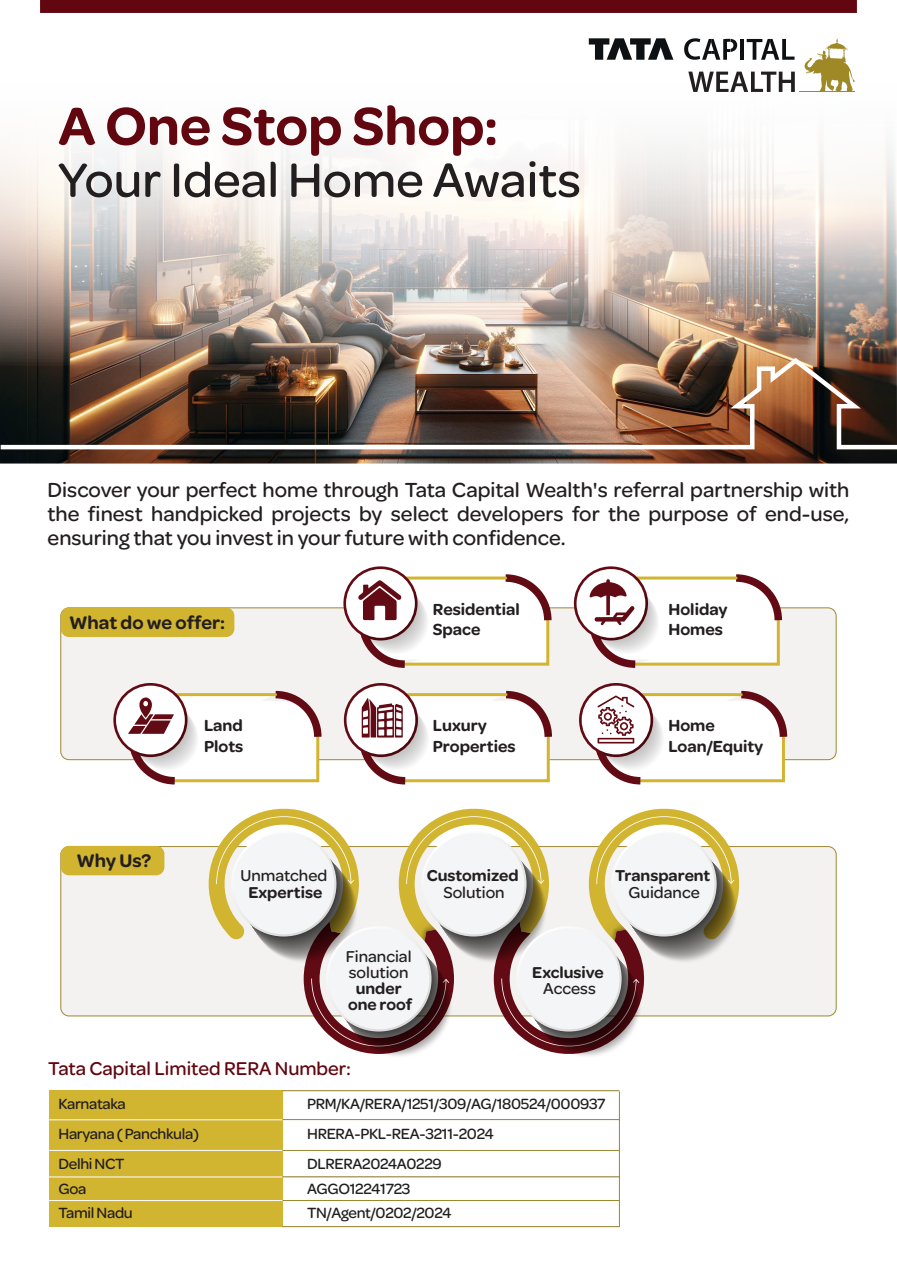
<style>
.page{position:relative;width:897px;height:1264px;background:#fff}
.page>*{position:absolute;margin:0;border:0;box-sizing:border-box;transform-origin:0 0}
.t1{font:600 56.7px "Omnes";color:#62060f}
.t2{font:500 51px "Omnes";color:#231f20}
.t3{font:500 21.75px/24px "Omnes";color:#231f20;text-align:justify}
.t4{font:500 19.8px "Omnes";color:#62060f}
.t5{font:600 19.5px "Omnes";letter-spacing:-.005em;color:#231f20}
.t6{font:600 17.1px/20.5px "Omnes";color:#231f20}
.t7{font:600 16.8px/16px "Omnes";color:#231f20;text-align:center}
.t8{font:500 16.8px/16px "Omnes";color:#231f20}
.t9{font:500 15.75px "Omnes";letter-spacing:-.02em;color:#211e1e}
.t10{font:500 15.75px/30.2px "Omnes";letter-spacing:-.02em;color:#231f20}
</style>
<div class="page">
<div style="left:49px;top:1090px;width:233px;height:137px;background:#d1b430"></div>
<hr style="left:282px;top:1150px;width:337px;height:1px;background:#9d8831">
<hr style="left:282px;top:1119px;width:337px;height:1px;background:#9d8831">
<hr style="left:282px;top:1090px;width:337px;height:1px;background:#9d8831">
<hr style="left:619px;top:1091px;width:1px;height:135px;background:#9d8831">
<hr style="left:282px;top:1176px;width:337px;height:1px;background:#9d8831">
<hr style="left:282px;top:1200px;width:337px;height:1px;background:#9d8831">
<hr style="left:282px;top:1226px;width:337px;height:1px;background:#9d8831">
<img style="left:0;top:451px;width:896px;height:12px">
<svg style="left:0;top:0;width:896px;height:355px"></svg>
<svg style="left:40px;top:0;width:816px;height:13px;background:#62060f"></svg>
<div style="left:61px;top:846px;width:775px;height:170px;background:#f3f2f0;border-radius:8px"></div>
<div style="left:61px;top:846px;width:103px;height:29px;background:#d1b430;border-radius:8px"></div>
<svg style="left:201px;top:808px;width:545px;height:248px"></svg>
<div style="left:613px;top:833px;width:101px;height:101px;background:#f4f5f6;border-radius:50%"></div>
<div style="left:61px;top:608px;width:775px;height:151px;background:#f3f2f0;border-radius:8px"></div>
<div style="left:61px;top:607px;width:173px;height:30px;background:#d1b430;border-radius:8px"></div>
<svg style="left:343px;top:566px;width:74px;height:74px"></svg>
<div style="left:346px;top:569px;width:69px;height:69px;background:#fff;border-radius:50%"></div>
<svg style="left:355px;top:570px;width:200px;height:98px"></svg>
<svg style="left:574px;top:566px;width:74px;height:74px"></svg>
<div style="left:576px;top:569px;width:69px;height:69px;background:#fff;border-radius:50%"></div>
<svg style="left:585px;top:570px;width:200px;height:98px"></svg>
<svg style="left:113px;top:683px;width:74px;height:74px"></svg>
<div style="left:116px;top:685px;width:69px;height:69px;background:#fff;border-radius:50%"></div>
<svg style="left:344px;top:683px;width:74px;height:74px"></svg>
<svg style="left:346px;top:685px;width:69px;height:69px"></svg>
<svg style="left:579px;top:683px;width:74px;height:74px"></svg>
<svg style="left:581px;top:685px;width:69px;height:69px"></svg>
<svg style="left:125px;top:687px;width:200px;height:98px"></svg>
<svg style="left:590px;top:687px;width:200px;height:98px"></svg>
<svg style="left:355px;top:687px;width:200px;height:98px"></svg>
<img style="left:0;top:355px;width:896px;height:96px">
<hr style="left:49px;top:1119px;width:233px;height:1px;background:#fff">
<hr style="left:49px;top:1176px;width:233px;height:1px;background:#fff">
<hr style="left:49px;top:1200px;width:233px;height:1px;background:#fff">
<hr style="left:49px;top:1150px;width:233px;height:1px;background:#fff">
<svg style="left:684px;top:38px;width:53px;height:22px"></svg>
<hr style="left:740px;top:39px;width:4px;height:21px;background:#0e1113">
<svg style="left:746px;top:39px;width:48px;height:21px"></svg>
<svg style="left:804px;top:38px;width:50px;height:53px"></svg>
<svg style="left:588px;top:38px;width:85px;height:22px"></svg>
<hr style="left:799px;top:91px;width:55px;height:1px;background:#9f8927">
<svg style="left:688px;top:72px;width:106px;height:20px"></svg>
<h1 class="t1" style="left:58px;top:94px;width:441px">A One Stop Shop:</h1>
<h2 class="t2" style="left:58px;top:151px;width:524px">Your Ideal Home Awaits</h2>
<p class="t3" style="left:48px;top:478px;width:803px">Discover your perfect home through Tata Capital Wealth's referral partnership with the finest handpicked projects by select developers for the purpose of end-use, ensuring that you invest in your future with confidence.</p>
<p class="t5" style="left:69px;top:611px;width:157px">What do we offer:</p>
<p class="t6" style="left:433px;top:599px;width:88px">Residential<br>Space</p>
<p class="t6" style="left:668px;top:599px;width:61px">Holiday<br>Homes</p>
<p class="t5" style="left:76px;top:849px;width:76px">Why Us?</p>
<p class="t6" style="left:204px;top:715px;width:41px">Land<br>Plots</p>
<p class="t6" style="left:433px;top:715px;width:84px">Luxury<br>Properties</p>
<p class="t6" style="left:668px;top:715px;width:96px">Home<br>Loan/Equity</p>
<p class="t8" style="left:240px;top:867px;width:88px">Unmatched</p>
<p class="t7" style="left:248px;top:884px;width:75px">Expertise</p>
<p class="t7" style="left:426px;top:867px;width:93px">Customized</p>
<p class="t8" style="left:443px;top:884px;width:63px">Solution</p>
<p class="t7" style="left:615px;top:867px;width:97px">Transparent</p>
<p class="t8" style="left:628px;top:884px;width:73px">Guidance</p>
<p class="t8" style="left:346px;top:948px;width:67px">Financial solution</p>
<p class="t7" style="left:348px;top:980px;width:66px">under one roof</p>
<p class="t7" style="left:532px;top:964px;width:73px">Exclusive</p>
<p class="t8" style="left:543px;top:980px;width:54px">Access</p>
<p class="t4" style="left:48px;top:1057px;width:304px">Tata Capital Limited RERA Number:</p>
<p class="t10" style="left:58px;top:1089px;width:142px">Karnataka<br>Haryana ( Panchkula)</p>
<p class="t9" style="left:307px;top:1095px;width:300px">PRM/KA/RERA/1251/309/AG/180524/000937</p>
<p class="t9" style="left:307px;top:1125px;width:188px">HRERA-PKL-REA-3211-2024</p>
<p class="t10" style="left:58px;top:1148px;width:67px">Delhi NCT</p>
<p class="t9" style="left:307px;top:1154px;width:136px">DLRERA2024A0229</p>
<p class="t10" style="left:58px;top:1173px;width:29px">Goa</p>
<p class="t9" style="left:307px;top:1179px;width:105px">AGGO12241723</p>
<p class="t10" style="left:58px;top:1198px;width:76px">Tamil Nadu</p>
<p class="t9" style="left:307px;top:1204px;width:146px">TN/Agent/0202/2024</p>
</div>
